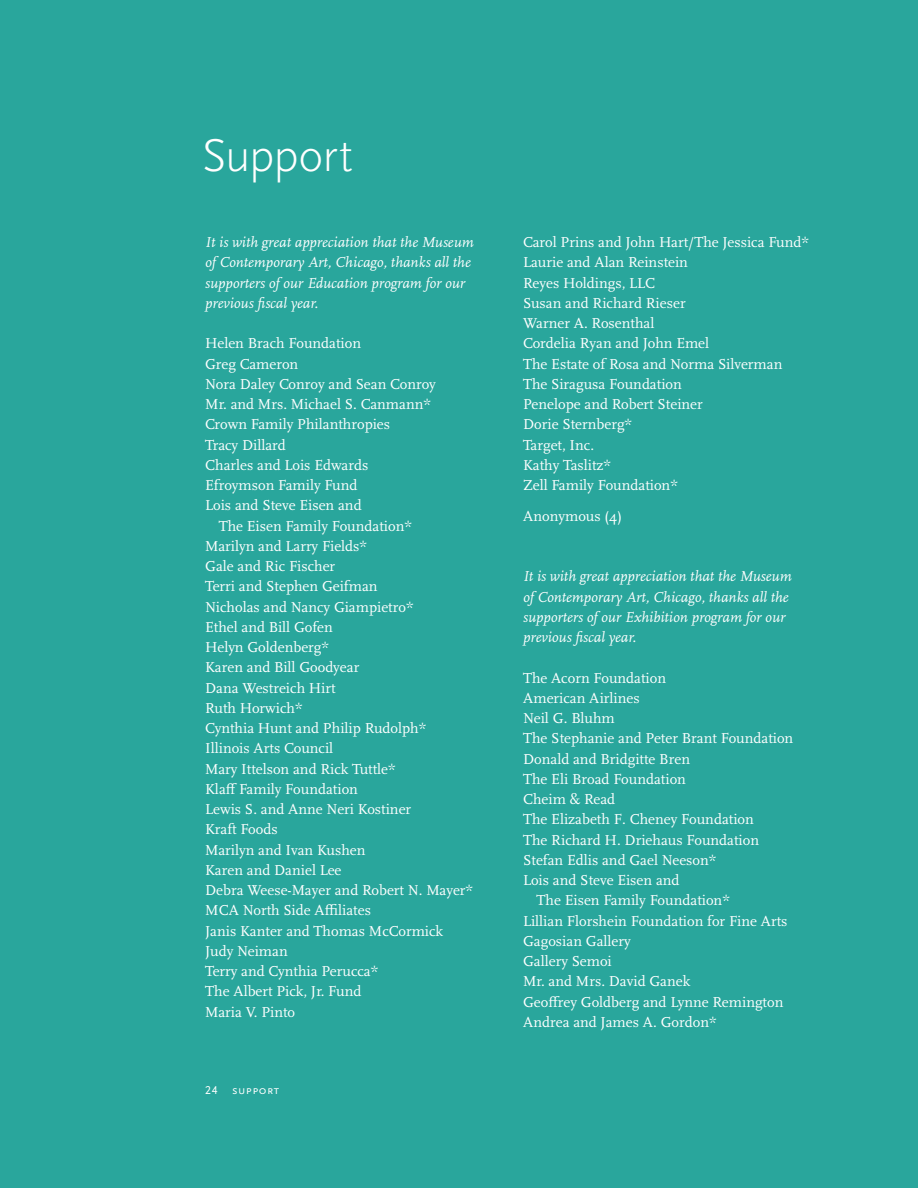
<style>
.page{position:relative;width:918px;height:1188px;background:#29a69c}
.page>*{position:absolute;margin:0;border:0;box-sizing:border-box;transform-origin:0 0}
.t1{font:300 48px "Scala Sans";letter-spacing:-.02em;color:#fff}
.t2{font:15px/20.2px "Scala";color:#fff}
.t3{font:italic 15px/20.2px "Scala";color:#fff}
.t4{font:12px "Scala Sans Caps";letter-spacing:.04em;color:#fff}
</style>
<div class="page">
<h1 class="t1" style="left:202px;top:129px;width:153px">Support</h1>
<p class="t3" style="left:205px;top:233px;width:270px">It is with great appreciation that the Museum of Contemporary Art, Chicago, thanks all the supporters of our Education program for our previous fiscal year.</p>
<p class="t2" style="left:205px;top:334px;width:157px">Helen Brach Foundation</p>
<p class="t2" style="left:205px;top:354px;width:95px">Greg Cameron</p>
<p class="t2" style="left:205px;top:374px;width:232px">Nora Daley Conroy and Sean Conroy</p>
<p class="t2" style="left:205px;top:394px;width:227px">Mr. and Mrs. Michael S. Canmann*</p>
<p class="t2" style="left:205px;top:415px;width:187px">Crown Family Philanthropies</p>
<p class="t2" style="left:205px;top:435px;width:82px">Tracy Dillard</p>
<p class="t2" style="left:205px;top:455px;width:165px">Charles and Lois Edwards</p>
<p class="t2" style="left:205px;top:475px;width:154px">Efroymson Family Fund</p>
<p class="t2" style="left:205px;top:496px;width:158px">Lois and Steve Eisen and</p>
<p class="t2" style="left:219px;top:516px;width:195px">The Eisen Family Foundation*</p>
<p class="t2" style="left:205px;top:536px;width:163px">Marilyn and Larry Fields*</p>
<p class="t2" style="left:205px;top:556px;width:132px">Gale and Ric Fischer</p>
<p class="t2" style="left:205px;top:577px;width:174px">Terri and Stephen Geifman</p>
<p class="t2" style="left:205px;top:597px;width:210px">Nicholas and Nancy Giampietro*</p>
<p class="t2" style="left:205px;top:617px;width:129px">Ethel and Bill Gofen</p>
<p class="t2" style="left:205px;top:637px;width:125px">Helyn Goldenberg*</p>
<p class="t2" style="left:205px;top:658px;width:156px">Karen and Bill Goodyear</p>
<p class="t2" style="left:205px;top:678px;width:132px">Dana Westreich Hirt</p>
<p class="t2" style="left:205px;top:698px;width:99px">Ruth Horwich*</p>
<p class="t2" style="left:205px;top:718px;width:223px">Cynthia Hunt and Philip Rudolph*</p>
<p class="t2" style="left:205px;top:739px;width:130px">Illinois Arts Council</p>
<p class="t2" style="left:205px;top:759px;width:192px">Mary Ittelson and Rick Tuttle*</p>
<p class="t2" style="left:205px;top:779px;width:154px">Kla¤ Family Foundation</p>
<p class="t2" style="left:205px;top:799px;width:208px">Lewis S. and Anne Neri Kostiner</p>
<p class="t2" style="left:205px;top:820px;width:74px">Kraft Foods</p>
<p class="t2" style="left:205px;top:840px;width:162px">Marilyn and Ivan Kushen</p>
<p class="t2" style="left:205px;top:860px;width:138px">Karen and Daniel Lee</p>
<p class="t2" style="left:205px;top:880px;width:269px">Debra Weese-Mayer and Robert N. Mayer*</p>
<p class="t2" style="left:205px;top:901px;width:167px">MCA North Side Aªliates</p>
<p class="t2" style="left:205px;top:921px;width:240px">Janis Kanter and Thomas McCormick</p>
<p class="t2" style="left:205px;top:941px;width:84px">Judy Neiman</p>
<p class="t2" style="left:205px;top:961px;width:175px">Terry and Cynthia Perucca*</p>
<p class="t2" style="left:205px;top:982px;width:158px">The Albert Pick, Jr. Fund</p>
<p class="t2" style="left:205px;top:1002px;width:91px">Maria V. Pinto</p>
<p class="t4" style="left:205px;top:1084px;width:75px">24 support</p>
<p class="t2" style="left:523px;top:232px;width:287px">Carol Prins and John Hart/The Jessica Fund*<br>Laurie and Alan Reinstein<br>Reyes Holdings, LLC<br>Susan and Richard Rieser<br>Warner A. Rosenthal<br>Cordelia Ryan and John Emel<br>The Estate of Rosa and Norma Silverman<br>The Siragusa Foundation<br>Penelope and Robert Steiner<br>Dorie Sternberg*<br>Target, Inc.<br>Kathy Taslitz*<br>Zell Family Foundation*</p>
<p class="t2" style="left:523px;top:506px;width:100px">Anonymous (4)</p>
<p class="t3" style="left:523px;top:567px;width:270px">It is with great appreciation that the Museum of Contemporary Art, Chicago, thanks all the supporters of our Exhibition program for our previous fiscal year.</p>
<p class="t2" style="left:523px;top:668px;width:144px">The Acorn Foundation</p>
<p class="t2" style="left:523px;top:688px;width:118px">American Airlines</p>
<p class="t2" style="left:523px;top:708px;width:93px">Neil G. Bluhm</p>
<p class="t2" style="left:523px;top:729px;width:272px">The Stephanie and Peter Brant Foundation</p>
<p class="t2" style="left:523px;top:749px;width:168px">Donald and Bridgitte Bren</p>
<p class="t2" style="left:523px;top:769px;width:164px">The Eli Broad Foundation</p>
<p class="t2" style="left:523px;top:789px;width:94px">Cheim &amp; Read</p>
<p class="t2" style="left:523px;top:810px;width:232px">The Elizabeth F. Cheney Foundation</p>
<p class="t2" style="left:523px;top:830px;width:238px">The Richard H. Driehaus Foundation</p>
<p class="t2" style="left:523px;top:850px;width:195px">Stefan Edlis and Gael Neeson*</p>
<p class="t2" style="left:523px;top:870px;width:158px">Lois and Steve Eisen and</p>
<p class="t2" style="left:537px;top:891px;width:195px">The Eisen Family Foundation*</p>
<p class="t2" style="left:523px;top:911px;width:266px">Lillian Florshein Foundation for Fine Arts</p>
<p class="t2" style="left:523px;top:931px;width:109px">Gagosian Gallery</p>
<p class="t2" style="left:523px;top:951px;width:90px">Gallery Semoi</p>
<p class="t2" style="left:523px;top:972px;width:169px">Mr. and Mrs. David Ganek</p>
<p class="t2" style="left:523px;top:992px;width:262px">Geo¤rey Goldberg and Lynne Remington</p>
<p class="t2" style="left:523px;top:1012px;width:195px">Andrea and James A. Gordon*</p>
</div>
